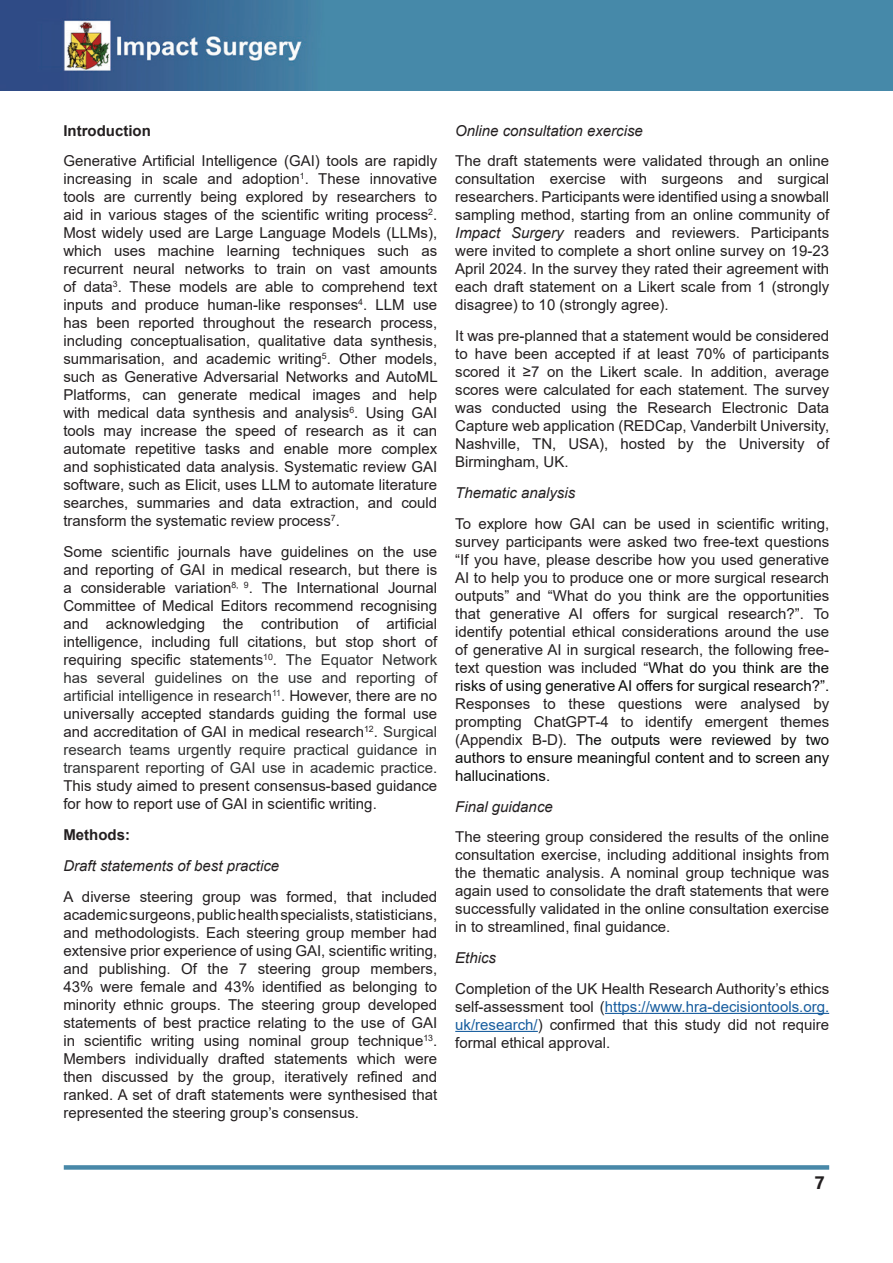
<style>
.page{position:relative;width:893px;height:1263px;background:#fff}
.page>*{position:absolute;margin:0;border:0;box-sizing:border-box;transform-origin:0 0}
.t1{font:700 18px "Segoe UI";color:#231f20}
.t2{font:15px/18px "Arial";color:#231f20;text-align:justify}
.t3{font:italic 15px "Arial";color:#231f20}
.t4{font:700 15px "Arial";color:#231f20}
.s1{color:#313232}
.s2{font-style:italic}
.s3{color:#0b0c0b}
.s4{color:#175d9e}
</style>
<div class="page">
<img style="left:0;top:0;width:893px;height:91px">
<div style="left:64px;top:1165px;width:765px;height:5px;background:#4888a8"></div>
<hr style="left:605px;top:1013px;width:224px;height:1px;background:#175d9e">
<hr style="left:455px;top:1031px;width:83px;height:1px;background:#175d9e">
<p class="t4" style="left:63px;top:120px;width:89px">Introduction</p>
<p class="t2" style="left:63px;top:152px;width:376px">Generative Artificial Intelligence (GAI) tools are rapidly increasing in scale and adoption<sup>1</sup>. These innovative tools are currently being explored by researchers to aid in various stages of the scientific writing process<sup>2</sup>.<br>Most widely used are Large Language Models (LLMs), which uses machine learning techniques such as recurrent neural networks to train on vast amounts of data<sup>3</sup>. These models are able to comprehend text inputs and produce human-like responses<sup>4</sup>. LLM use has been reported throughout the research process, including conceptualisation, qualitative data synthesis, summarisation, and academic writing<sup>5</sup>. Other models, such as Generative Adversarial Networks and AutoML Platforms, can generate medical images and help with medical data synthesis and analysis<sup>6</sup>. Using GAI tools may increase the speed of research as it can automate repetitive tasks and enable more complex and sophisticated data analysis. Systematic review GAI software, such as Elicit, uses LLM to automate literature searches, summaries and data extraction, and could transform the systematic review process<sup>7</sup>.</p>
<p class="t2" style="left:63px;top:543px;width:375px">Some scientific journals have guidelines on the use and reporting of GAI in medical research, but there is a considerable variation<sup>8,</sup> <sup>9</sup>. The International Journal Committee of Medical Editors recommend recognising and acknowledging the contribution of artificial intelligence, including full citations, but stop short of requiring specific statements<sup>10</sup>. T<span class="s1">he Equator Network has several guidelines on the use and reporting of artificial intelligence in research</span><sup>11</sup><span class="s1">.</span> However, there are no universally accepted standards guiding the formal use and accreditation of GAI in medical research<sup>12</sup>. <span class="s1">Surgical research teams urgently require practical guidance in transparent reporting of GAI use in academic practice.</span></p>
<p class="t2" style="left:63px;top:777px;width:375px">This study aimed to present consensus-based guidance for how to report use of GAI in scientific writing.</p>
<p class="t4" style="left:63px;top:824px;width:68px">Methods:</p>
<p class="t3" style="left:63px;top:856px;width:217px">Draft statements of best practice</p>
<p class="t2" style="left:63px;top:887px;width:375px">A diverse steering group was formed, that included academic surgeons, public health specialists, statisticians, and methodologists. Each steering group member had extensive prior experience of using GAI, scientific writing, and publishing. Of the 7 steering group members, 43% were female and 43% identified as belonging to minority ethnic groups. The steering group developed statements of best practice relating to the use of GAI in scientific writing using nominal group technique<sup>13</sup>.<br>Members individually drafted statements which were then discussed by the group, iteratively refined and ranked. A set of draft statements were synthesised that represented the steering group’s consensus.</p>
<p class="t3" style="left:455px;top:121px;width:189px">Online consultation exercise</p>
<p class="t2" style="left:455px;top:152px;width:375px">The draft statements were validated through an online consultation exercise with surgeons and surgical researchers. Participants were identified using a snowball sampling method, starting from an online community of <span class="s2">Impact Surgery</span> readers and reviewers. Participants were invited to complete a short online survey on 19-23<br>April 2024. In the survey they rated their agreement with each draft statement on a Likert scale from 1 (strongly disagree) to 10 (strongly agree).</p>
<p class="t2" style="left:455px;top:327px;width:375px">It was pre-planned that a statement would be considered to have been accepted if at least 70% of participants scored it ≥7 on the Likert scale. In addition, average scores were calculated for each statement. The survey was conducted using the Research Electronic Data Capture web application (REDCap, Vanderbilt University, Nashville, TN, USA), hosted by the University of Birmingham, UK.</p>
<p class="t3" style="left:455px;top:483px;width:122px">Thematic analysis</p>
<p class="t2" style="left:455px;top:514px;width:375px">To explore how GAI can be used in scientific writing, survey participants were asked two free-text questions “If you have, please describe how you used generative AI to help you to produce one or more surgical research outputs” and “What do you think are the opportunities that generative AI offers for surgical research?”. To identify potential ethical considerations around the use of generative AI in surgical research, the following free&shy;text question was included “<span class="s3">What do you think are the risks of using generative AI offers for surgical research?”.</span></p>
<p class="t2" style="left:455px;top:694px;width:375px">Responses to these questions were analysed by prompting ChatGPT-4 to identify emergent themes (Appendix B-D)<span class="s3">. The outputs were reviewed by two authors to ensure meaningful content and to screen any hallucinations.</span></p>
<p class="t3" style="left:455px;top:796px;width:99px">Final guidance</p>
<p class="t2" style="left:455px;top:828px;width:375px">The steering group considered the results of the online consultation exercise, including additional insights from the thematic analysis. A nominal group technique was again used to consolidate the draft statements that were successfully validated in the online consultation exercise in to streamlined, final guidance.</p>
<p class="t3" style="left:455px;top:948px;width:42px">Ethics</p>
<p class="t2" style="left:455px;top:979px;width:375px">Completion of the UK Health Research Authority’s ethics self-assessment tool (<span class="s4">https://www.hra-decisiontools.org. uk/research/</span>) confirmed that this study did not require formal ethical approval.</p>
<p class="t1" style="left:814px;top:1165px;width:12px">7</p>
</div>
